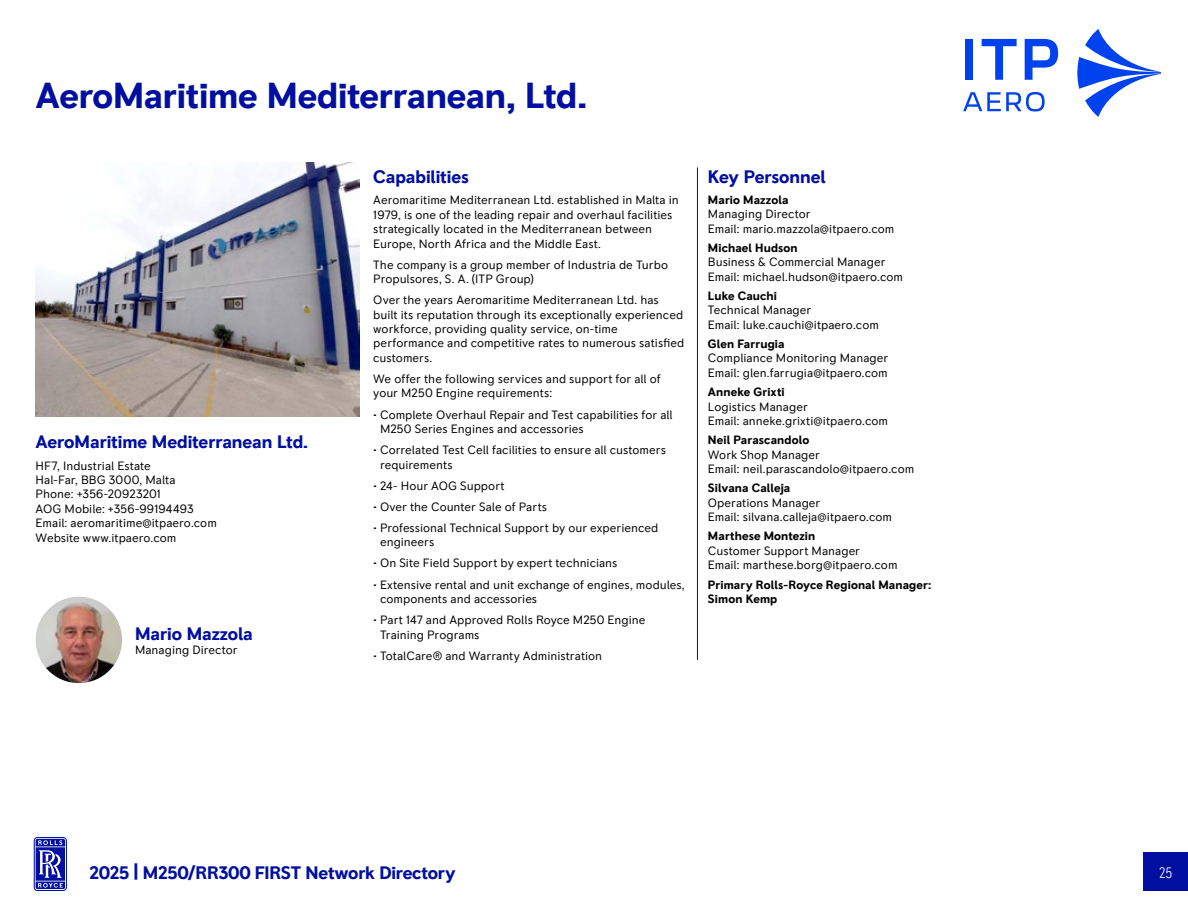
<style>
.page{position:relative;width:1188px;height:918px;background:#fff}
.page>*{position:absolute;margin:0;border:0;box-sizing:border-box;transform-origin:0 0}
.t1{font:700 36px "RR Pioneer";letter-spacing:-.01em;color:#000f9f}
.t2{font:700 18px "RR Pioneer";letter-spacing:-.01em;color:#000f9f}
.t3{font:300 condensed 15px "RR Pioneer";color:#fff}
.t4{font:12px/14.4px "RR Pioneer";color:#000}
.t5{font:700 12px/14.4px "RR Pioneer";letter-spacing:.01em;color:#000}
</style>
<div class="page">
<div style="left:1144px;top:852px;width:44px;height:39px;background:#000f9f"></div>
<svg style="left:34px;top:837px;width:33px;height:54px;background:#4d57bb"></svg>
<hr style="left:697px;top:167px;width:1px;height:493px;background:#000f9f">
<img style="left:36px;top:597px;width:86px;height:86px;border-radius:43px">
<img style="left:36px;top:163px;width:324px;height:254px">
<svg style="left:963px;top:92px;width:82px;height:20px"></svg>
<div style="left:966px;top:39px;width:7px;height:41px;background:#0042ed"></div>
<svg style="left:982px;top:39px;width:35px;height:41px"></svg>
<svg style="left:1025px;top:39px;width:33px;height:41px"></svg>
<svg style="left:1077px;top:29px;width:84px;height:88px"></svg>
<h1 class="t1" style="left:36px;top:74px;width:553px">AeroMaritime Mediterranean, Ltd.</h1>
<h2 class="t2" style="left:36px;top:431px;width:274px">AeroMaritime Mediterranean Ltd.</h2>
<p class="t4" style="left:36px;top:458px;width:183px">HF7, Industrial Estate<br>Hal-Far, BBG 3000, Malta<br>Phone: +356-20923201<br>AOG Mobile: +356-99194493<br>Email: aeromaritime@itpaero.com<br>Website www.itpaero.com</p>
<h2 class="t2" style="left:135px;top:623px;width:119px">Mario Mazzola</h2>
<p class="t4" style="left:135px;top:643px;width:104px">Managing Director</p>
<h2 class="t2" style="left:373px;top:166px;width:97px">Capabilities</h2>
<p class="t4" style="left:373px;top:193px;width:307px">Aeromaritime Mediterranean Ltd. established in Malta in 1979, is one of the leading repair and overhaul facilities strategically located in the Mediterranean between Europe, North Africa and the Middle East.</p>
<p class="t4" style="left:373px;top:257px;width:296px">The company is a group member of Industria de Turbo<br>Propulsores, S. A. (ITP Group)</p>
<p class="t4" style="left:373px;top:293px;width:313px">Over the years Aeromaritime Mediterranean Ltd. has built its reputation through its exceptionally experienced workforce, providing quality service, on-time performance and competitive rates to numerous satisfied customers.</p>
<p class="t4" style="left:373px;top:372px;width:289px">We offer the following services and support for all of your M250 Engine requirements:</p>
<p class="t4" style="left:380px;top:407px;width:294px;text-indent:-7px">• Complete Overhaul Repair and Test capabilities for all<br>M250 Series Engines and accessories</p>
<p class="t4" style="left:380px;top:443px;width:287px;text-indent:-7px">• Correlated Test Cell facilities to ensure all customers requirements</p>
<p class="t4" style="left:373px;top:478px;width:133px">• 24- Hour AOG Support</p>
<p class="t4" style="left:373px;top:500px;width:175px">• Over the Counter Sale of Parts</p>
<p class="t4" style="left:380px;top:521px;width:280px;text-indent:-7px">• Professional Technical Support by our experienced engineers</p>
<p class="t4" style="left:373px;top:556px;width:246px">• On Site Field Support by expert technicians</p>
<p class="t4" style="left:380px;top:577px;width:306px;text-indent:-7px">• Extensive rental and unit exchange of engines, modules, components and accessories</p>
<p class="t4" style="left:380px;top:613px;width:267px;text-indent:-7px">• Part 147 and Approved Rolls Royce M250 Engine<br>Training Programs</p>
<p class="t4" style="left:373px;top:648px;width:230px">• TotalCare® and Warranty Administration</p>
<h2 class="t2" style="left:708px;top:166px;width:119px">Key Personnel</h2>
<p class="t5" style="left:708px;top:193px;width:82px">Mario Mazzola</p>
<p class="t4" style="left:708px;top:207px;width:188px">Managing Director<br>Email: mario.mazzola@itpaero.com</p>
<p class="t5" style="left:708px;top:241px;width:91px">Michael Hudson</p>
<p class="t4" style="left:708px;top:255px;width:197px">Business &amp; Commercial Manager<br>Email: michael.hudson@itpaero.com</p>
<p class="t5" style="left:708px;top:289px;width:71px">Luke Cauchi</p>
<p class="t4" style="left:708px;top:303px;width:173px">Technical Manager<br>Email: luke.cauchi@itpaero.com</p>
<p class="t5" style="left:708px;top:337px;width:78px">Glen Farrugia</p>
<p class="t4" style="left:708px;top:351px;width:182px">Compliance Monitoring Manager<br>Email: glen.farrugia@itpaero.com</p>
<p class="t5" style="left:708px;top:385px;width:78px">Anneke Grixti</p>
<p class="t4" style="left:708px;top:399px;width:182px">Logistics Manager<br>Email: anneke.grixti@itpaero.com</p>
<p class="t5" style="left:708px;top:433px;width:103px">Neil Parascandolo</p>
<p class="t4" style="left:708px;top:447px;width:208px">Work Shop Manager<br>Email: neil.parascandolo@itpaero.com</p>
<p class="t5" style="left:708px;top:481px;width:84px">Silvana Calleja</p>
<p class="t4" style="left:708px;top:495px;width:186px">Operations Manager<br>Email: silvana.calleja@itpaero.com</p>
<p class="t5" style="left:708px;top:529px;width:109px">Marthese Montezin</p>
<p class="t4" style="left:708px;top:544px;width:191px">Customer Support Manager<br>Email: marthese.borg@itpaero.com</p>
<p class="t5" style="left:708px;top:578px;width:225px">Primary Rolls‑Royce Regional Manager:<br>Simon Kemp</p>
<h2 class="t2" style="left:90px;top:862px;width:368px">2025 | M250/RR300 FIRST Network Directory</h2>
<p class="t3" style="left:1159px;top:864px;width:14px">25</p>
</div>
